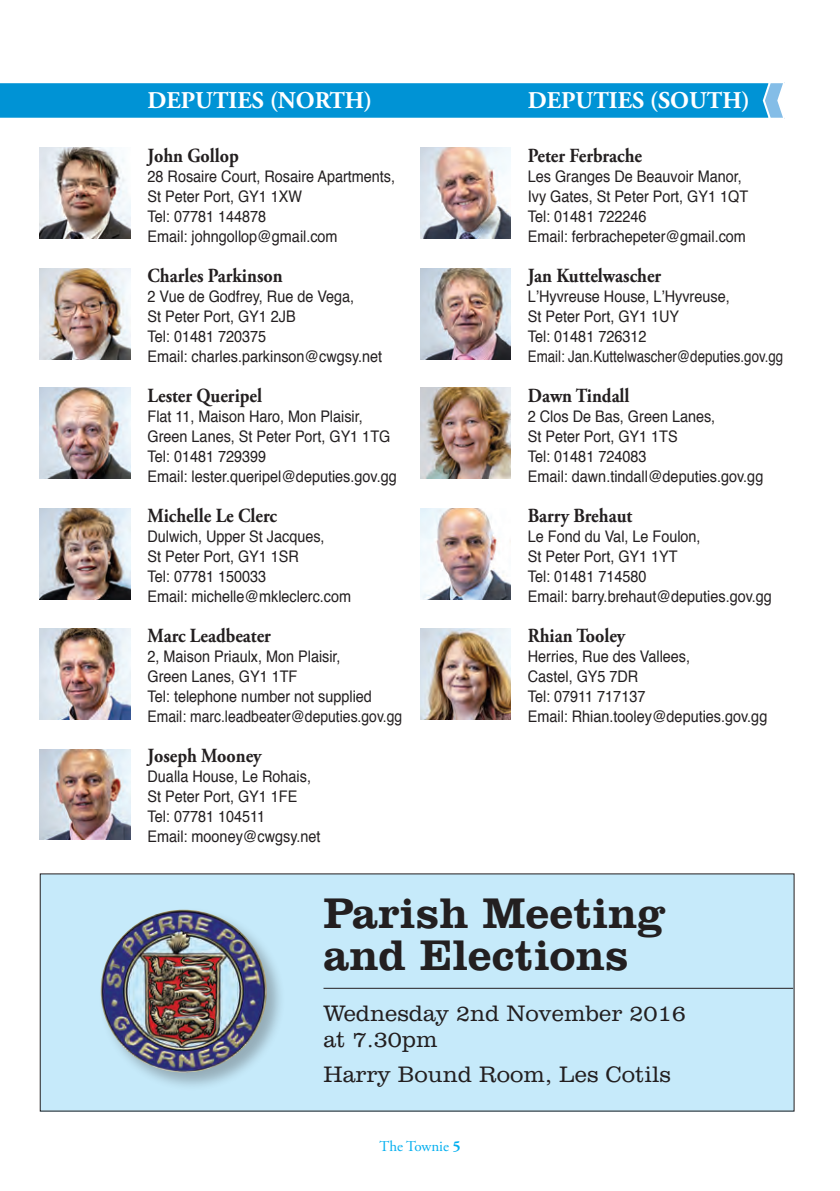
<style>
.page{position:relative;width:840px;height:1191px;background:#fff}
.page>*{position:absolute;margin:0;border:0;box-sizing:border-box;transform-origin:0 0}
.t1{font:700 44px "Clarendon BT Pro";color:#231f20}
.t2{font:700 24px "Adobe Garamond Pro";color:#fff}
.t3{font:300 23px "Clarendon BT Pro";color:#231f20}
.t4{font:700 20px "Adobe Garamond Pro";color:#231f20;scale:.9 1}
.t5{font:16px/20px "Helvetica";color:#231f20;scale:.9 1}
.t6{font:16px "Helvetica";color:#231f20;scale:.83 1}
.t7{font:15px "Adobe Garamond Pro";color:#00aeef}
.s1{font-weight:700}
</style>
<div class="page">
<svg style="left:0;top:83px;width:783px;height:35px;background:#0695d6"></svg>
<img style="left:40px;top:147px;width:90px;height:91px">
<img style="left:420px;top:147px;width:90px;height:91px">
<img style="left:40px;top:268px;width:90px;height:91px">
<img style="left:40px;top:388px;width:90px;height:90px">
<img style="left:40px;top:509px;width:90px;height:90px">
<img style="left:420px;top:388px;width:90px;height:90px">
<img style="left:420px;top:268px;width:90px;height:91px">
<img style="left:420px;top:509px;width:90px;height:90px">
<img style="left:420px;top:628px;width:90px;height:91px">
<img style="left:40px;top:628px;width:90px;height:91px">
<img style="left:40px;top:749px;width:90px;height:91px">
<div style="left:40px;top:874px;width:753px;height:237px;background:#c6eafa"></div>
<div style="left:98px;top:906px;width:187px;height:185px;background:#231f20;opacity:.3"></div>
<img style="left:101px;top:909px;width:165px;height:163px">
<hr style="left:323px;top:987px;width:469px;height:1px;background:#231f20">
<p class="t2" style="left:147px;top:87px;width:226px">DEPUTIES (NORTH)</p>
<p class="t2" style="left:527px;top:87px;width:223px">DEPUTIES (SOUTH)</p>
<p class="t4" style="left:147px;top:144px;width:103px">John Gollop</p>
<p class="t5" style="left:147px;top:167px;width:276px">28 Rosaire Court, Rosaire Apartments,<br>St Peter Port, GY1 1XW<br>Tel: 07781 144878<br>Email: johngollop@gmail.com</p>
<p class="t4" style="left:147px;top:264px;width:151px">Charles Parkinson</p>
<p class="t5" style="left:147px;top:287px;width:262px">2 Vue de Godfrey, Rue de Vega,<br>St Peter Port, GY1 2JB<br>Tel: 01481 720375<br>Email: charles.parkinson@cwgsy.net</p>
<p class="t4" style="left:147px;top:384px;width:129px">Lester Queripel</p>
<p class="t5" style="left:147px;top:407px;width:278px">Flat 11, Maison Haro, Mon Plaisir,<br>Green Lanes, St Peter Port, GY1 1TG<br>Tel: 01481 729399<br>Email: lester.queripel@deputies.gov.gg</p>
<p class="t4" style="left:147px;top:504px;width:145px">Michelle Le Clerc</p>
<p class="t5" style="left:147px;top:527px;width:228px">Dulwich, Upper St Jacques,<br>St Peter Port, GY1 1SR<br>Tel: 07781 150033<br>Email: michelle@mkleclerc.com</p>
<p class="t4" style="left:147px;top:624px;width:138px">Marc Leadbeater</p>
<p class="t5" style="left:147px;top:647px;width:284px">2, Maison Priaulx, Mon Plaisir,<br>Green Lanes, GY1 1TF<br>Tel: telephone number not supplied<br>Email: marc.leadbeater@deputies.gov.gg</p>
<p class="t4" style="left:147px;top:744px;width:128px">Joseph Mooney</p>
<p class="t5" style="left:147px;top:767px;width:193px">Dualla House, Le Rohais,<br>St Peter Port, GY1 1FE<br>Tel: 07781 104511<br>Email: mooney@cwgsy.net</p>
<p class="t4" style="left:527px;top:144px;width:128px">Peter Ferbrache</p>
<p class="t5" style="left:527px;top:167px;width:239px">Les Granges De Beauvoir Manor,</p>
<p class="t5" style="left:527px;top:187px;width:246px">Ivy Gates, St Peter Port, GY1 1QT</p>
<p class="t5" style="left:527px;top:207px;width:133px">Tel: 01481 722246</p>
<p class="t5" style="left:527px;top:227px;width:244px">Email: ferbrachepeter@gmail.com</p>
<p class="t4" style="left:527px;top:264px;width:150px">Jan Kuttelwascher</p>
<p class="t5" style="left:527px;top:287px;width:226px">L’Hyvreuse House, L’Hyvreuse,</p>
<p class="t5" style="left:527px;top:307px;width:170px">St Peter Port, GY1 1UY</p>
<p class="t5" style="left:527px;top:327px;width:133px">Tel: 01481 726312</p>
<p class="t6" style="left:527px;top:344px;width:309px">Email: Jan.Kuttelwascher@deputies.gov.gg</p>
<p class="t4" style="left:527px;top:384px;width:115px">Dawn Tindall</p>
<p class="t5" style="left:527px;top:407px;width:210px">2 Clos De Bas, Green Lanes,</p>
<p class="t5" style="left:527px;top:427px;width:168px">St Peter Port, GY1 1TS</p>
<p class="t5" style="left:527px;top:447px;width:133px">Tel: 01481 724083</p>
<p class="t5" style="left:527px;top:467px;width:263px">Email: dawn.tindall@deputies.gov.gg</p>
<p class="t4" style="left:527px;top:504px;width:117px">Barry Brehaut</p>
<p class="t5" style="left:527px;top:527px;width:193px">Le Fond du Val, Le Foulon,</p>
<p class="t5" style="left:527px;top:547px;width:168px">St Peter Port, GY1 1YT</p>
<p class="t5" style="left:527px;top:567px;width:133px">Tel: 01481 714580</p>
<p class="t5" style="left:527px;top:587px;width:272px">Email: barry.brehaut@deputies.gov.gg</p>
<p class="t4" style="left:527px;top:624px;width:110px">Rhian Tooley</p>
<p class="t5" style="left:527px;top:647px;width:182px">Herries, Rue des Vallees,</p>
<p class="t5" style="left:527px;top:667px;width:124px">Castel, GY5 7DR</p>
<p class="t5" style="left:527px;top:687px;width:132px">Tel: 07911 717137</p>
<p class="t5" style="left:527px;top:707px;width:267px">Email: Rhian.tooley@deputies.gov.gg</p>
<p class="t1" style="left:323px;top:884px;width:343px">Parish Meeting</p>
<p class="t1" style="left:323px;top:926px;width:307px">and Elections</p>
<p class="t3" style="left:323px;top:999px;width:363px">Wednesday 2nd November 2016</p>
<p class="t3" style="left:323px;top:1024px;width:115px">at 7.30pm</p>
<p class="t3" style="left:323px;top:1059px;width:349px">Harry Bound Room, Les Cotils</p>
<p class="t7" style="left:379px;top:1137px;width:82px">The Townie <span class="s1">5</span></p>
</div>
